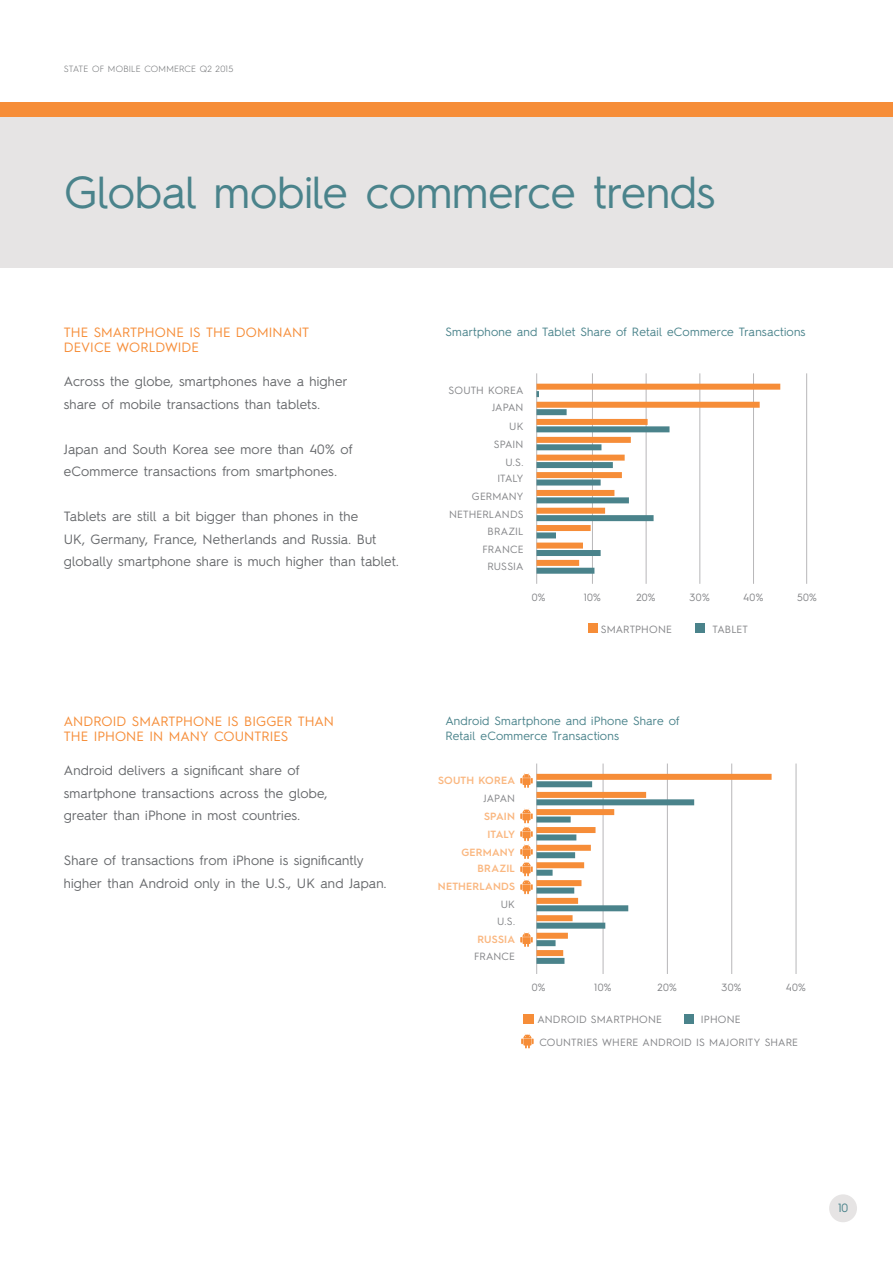
<style>
.page{position:relative;width:893px;height:1263px;background:#fff}
.page>*{position:absolute;margin:0;border:0;box-sizing:border-box;transform-origin:0 0}
.t1{font:45px "Hurme Geometric Sans 2";color:#4a838b}
.t2{font:13.5px/22.5px "Hurme Geometric Sans 2";letter-spacing:.015em;color:#67696c}
.t3{font:13.5px/15px "Hurme Geometric Sans 2";letter-spacing:.005em;color:#f68d38}
.t4{font:12px/15px "Hurme Geometric Sans 2";letter-spacing:.02em;color:#4a838b}
.t5{font:10.5px "Hurme Geometric Sans 2";letter-spacing:.015em;color:#848588}
.t6{font:600 10.5px "Hurme Geometric Sans 2";letter-spacing:.02em;color:#fab780}
.t7{font:300 9px "Hurme Geometric Sans 2";letter-spacing:.025em;color:#67696c}
</style>
<div class="page">
<div style="left:0;top:117px;width:893px;height:151px;background:#e6e4e4"></div>
<div style="left:0;top:103px;width:893px;height:14px;background:#f68d38"></div>
<div style="left:829px;top:1194px;width:28px;height:28px;background:#e6e4e4;border-radius:50%"></div>
<hr style="left:536px;top:373px;width:1px;height:211px;background:#b8b7b9">
<hr style="left:646px;top:373px;width:1px;height:211px;background:#b8b7b9">
<hr style="left:592px;top:373px;width:1px;height:211px;background:#b8b7b9">
<hr style="left:753px;top:373px;width:1px;height:211px;background:#b8b7b9">
<hr style="left:699px;top:373px;width:1px;height:211px;background:#b8b7b9">
<hr style="left:806px;top:373px;width:1px;height:211px;background:#b8b7b9">
<div style="left:588px;top:624px;width:9px;height:9px;background:#f68d38"></div>
<div style="left:696px;top:624px;width:9px;height:9px;background:#4a838b"></div>
<svg style="left:536px;top:391px;width:3px;height:6px"></svg>
<div style="left:536px;top:384px;width:244px;height:6px;background:#f68d38"></div>
<div style="left:536px;top:409px;width:31px;height:6px;background:#4a838b"></div>
<div style="left:536px;top:426px;width:133px;height:6px;background:#4a838b"></div>
<div style="left:536px;top:444px;width:65px;height:6px;background:#4a838b"></div>
<div style="left:536px;top:462px;width:77px;height:6px;background:#4a838b"></div>
<div style="left:536px;top:479px;width:65px;height:6px;background:#4a838b"></div>
<div style="left:536px;top:532px;width:20px;height:6px;background:#4a838b"></div>
<div style="left:536px;top:497px;width:93px;height:6px;background:#4a838b"></div>
<div style="left:536px;top:515px;width:118px;height:6px;background:#4a838b"></div>
<div style="left:536px;top:550px;width:65px;height:6px;background:#4a838b"></div>
<div style="left:536px;top:568px;width:58px;height:6px;background:#4a838b"></div>
<div style="left:536px;top:402px;width:224px;height:6px;background:#f68d38"></div>
<div style="left:536px;top:419px;width:112px;height:6px;background:#f68d38"></div>
<div style="left:536px;top:437px;width:95px;height:6px;background:#f68d38"></div>
<div style="left:536px;top:455px;width:89px;height:6px;background:#f68d38"></div>
<div style="left:536px;top:472px;width:86px;height:6px;background:#f68d38"></div>
<div style="left:536px;top:525px;width:55px;height:6px;background:#f68d38"></div>
<div style="left:536px;top:490px;width:78px;height:6px;background:#f68d38"></div>
<div style="left:536px;top:560px;width:43px;height:6px;background:#f68d38"></div>
<div style="left:536px;top:508px;width:69px;height:6px;background:#f68d38"></div>
<div style="left:536px;top:543px;width:47px;height:6px;background:#f68d38"></div>
<hr style="left:536px;top:763px;width:1px;height:211px;background:#b8b7b9">
<hr style="left:667px;top:763px;width:1px;height:211px;background:#b8b7b9">
<hr style="left:603px;top:763px;width:1px;height:211px;background:#b8b7b9">
<hr style="left:796px;top:763px;width:1px;height:211px;background:#b8b7b9">
<hr style="left:731px;top:763px;width:1px;height:211px;background:#b8b7b9">
<div style="left:523px;top:1014px;width:11px;height:9px;background:#f68d38"></div>
<div style="left:684px;top:1014px;width:9px;height:9px;background:#4a838b"></div>
<div style="left:536px;top:781px;width:56px;height:6px;background:#4a838b"></div>
<div style="left:536px;top:774px;width:236px;height:6px;background:#f68d38"></div>
<div style="left:536px;top:799px;width:158px;height:6px;background:#4a838b"></div>
<div style="left:536px;top:816px;width:35px;height:6px;background:#4a838b"></div>
<div style="left:536px;top:834px;width:40px;height:6px;background:#4a838b"></div>
<div style="left:536px;top:852px;width:39px;height:6px;background:#4a838b"></div>
<div style="left:536px;top:870px;width:17px;height:6px;background:#4a838b"></div>
<div style="left:536px;top:923px;width:69px;height:6px;background:#4a838b"></div>
<div style="left:536px;top:887px;width:38px;height:6px;background:#4a838b"></div>
<div style="left:536px;top:905px;width:92px;height:6px;background:#4a838b"></div>
<div style="left:536px;top:940px;width:20px;height:6px;background:#4a838b"></div>
<div style="left:536px;top:958px;width:28px;height:6px;background:#4a838b"></div>
<div style="left:536px;top:792px;width:110px;height:6px;background:#f68d38"></div>
<div style="left:536px;top:809px;width:78px;height:6px;background:#f68d38"></div>
<div style="left:536px;top:827px;width:59px;height:6px;background:#f68d38"></div>
<div style="left:536px;top:845px;width:55px;height:6px;background:#f68d38"></div>
<div style="left:536px;top:862px;width:48px;height:6px;background:#f68d38"></div>
<div style="left:536px;top:915px;width:37px;height:6px;background:#f68d38"></div>
<div style="left:536px;top:880px;width:45px;height:6px;background:#f68d38"></div>
<div style="left:536px;top:950px;width:27px;height:6px;background:#f68d38"></div>
<div style="left:536px;top:898px;width:42px;height:6px;background:#f68d38"></div>
<div style="left:536px;top:933px;width:32px;height:6px;background:#f68d38"></div>
<svg style="left:520px;top:773px;width:13px;height:15px"></svg>
<svg style="left:520px;top:808px;width:13px;height:86px"></svg>
<svg style="left:520px;top:932px;width:13px;height:15px"></svg>
<svg style="left:521px;top:1034px;width:13px;height:14px"></svg>
<p class="t7" style="left:64px;top:63px;width:171px">STATE OF MOBILE COMMERCE Q2 2015</p>
<p class="t1" style="left:64px;top:160px;width:653px">Global mobile commerce trends</p>
<p class="t3" style="left:64px;top:324px;width:247px">THE SMARTPHONE IS THE DOMINANT<br>DEVICE WORLDWIDE</p>
<p class="t4" style="left:445px;top:323px;width:362px">Smartphone and Tablet Share of Retail eCommerce Transactions</p>
<p class="t2" style="left:64px;top:369px;width:286px">Across the globe, smartphones have a higher share of mobile transactions than tablets.</p>
<p class="t2" style="left:64px;top:437px;width:290px">Japan and South Korea see more than 40% of eCommerce transactions from smartphones.</p>
<p class="t2" style="left:64px;top:504px;width:336px">Tablets are still a bit bigger than phones in the<br>UK, Germany, France, Netherlands and Russia. But globally smartphone share is much higher than tablet.</p>
<p class="t3" style="left:64px;top:713px;width:272px">ANDROID SMARTPHONE IS BIGGER THAN<br>THE IPHONE IN MANY COUNTRIES</p>
<p class="t2" style="left:64px;top:758px;width:265px">Android delivers a significant share of smartphone transactions across the globe, greater than iPhone in most countries.</p>
<p class="t2" style="left:64px;top:848px;width:324px">Share of transactions from iPhone is significantly higher than Android only in the U.S., UK and Japan.</p>
<p class="t5" style="left:449px;top:383px;width:76px">SOUTH KOREA</p>
<p class="t5" style="left:492px;top:400px;width:33px">JAPAN</p>
<p class="t5" style="left:509px;top:419px;width:16px">UK</p>
<p class="t5" style="left:494px;top:436px;width:31px">SPAIN</p>
<p class="t5" style="left:505px;top:454px;width:19px">U.S.</p>
<p class="t5" style="left:497px;top:471px;width:28px">ITALY</p>
<p class="t5" style="left:472px;top:489px;width:53px">GERMANY</p>
<p class="t5" style="left:449px;top:507px;width:76px">NETHERLANDS</p>
<p class="t5" style="left:483px;top:542px;width:42px">FRANCE</p>
<p class="t5" style="left:488px;top:524px;width:37px">BRAZIL</p>
<p class="t5" style="left:487px;top:559px;width:38px">RUSSIA</p>
<p class="t5" style="left:532px;top:590px;width:15px">0%</p>
<p class="t5" style="left:584px;top:590px;width:19px">10%</p>
<p class="t5" style="left:636px;top:590px;width:21px">20%</p>
<p class="t5" style="left:690px;top:590px;width:22px">30%</p>
<p class="t5" style="left:743px;top:590px;width:22px">40%</p>
<p class="t5" style="left:797px;top:590px;width:21px">50%</p>
<p class="t5" style="left:601px;top:622px;width:73px">SMARTPHONE</p>
<p class="t5" style="left:713px;top:622px;width:37px">TABLET</p>
<p class="t4" style="left:445px;top:712px;width:236px">Android Smartphone and iPhone Share of<br>Retail eCommerce Transactions</p>
<p class="t6" style="left:438px;top:773px;width:78px">SOUTH KOREA</p>
<p class="t5" style="left:484px;top:790px;width:33px">JAPAN</p>
<p class="t6" style="left:484px;top:809px;width:32px">SPAIN</p>
<p class="t6" style="left:487px;top:827px;width:29px">ITALY</p>
<p class="t6" style="left:461px;top:845px;width:55px">GERMANY</p>
<p class="t6" style="left:478px;top:861px;width:39px">BRAZIL</p>
<p class="t6" style="left:438px;top:879px;width:79px">NETHERLANDS</p>
<p class="t5" style="left:501px;top:897px;width:16px">UK</p>
<p class="t6" style="left:477px;top:932px;width:39px">RUSSIA</p>
<p class="t5" style="left:497px;top:914px;width:19px">U.S.</p>
<p class="t5" style="left:474px;top:949px;width:42px">FRANCE</p>
<p class="t5" style="left:532px;top:980px;width:15px">0%</p>
<p class="t5" style="left:594px;top:980px;width:19px">10%</p>
<p class="t5" style="left:658px;top:980px;width:21px">20%</p>
<p class="t5" style="left:721px;top:980px;width:22px">30%</p>
<p class="t5" style="left:786px;top:980px;width:22px">40%</p>
<p class="t5" style="left:537px;top:1012px;width:126px">ANDROID SMARTPHONE</p>
<p class="t5" style="left:701px;top:1012px;width:41px">IPHONE</p>
<p class="t5" style="left:539px;top:1034px;width:260px">COUNTRIES WHERE ANDROID IS MAJORITY SHARE</p>
<p class="t4" style="left:838px;top:1200px;width:12px">10</p>
</div>
